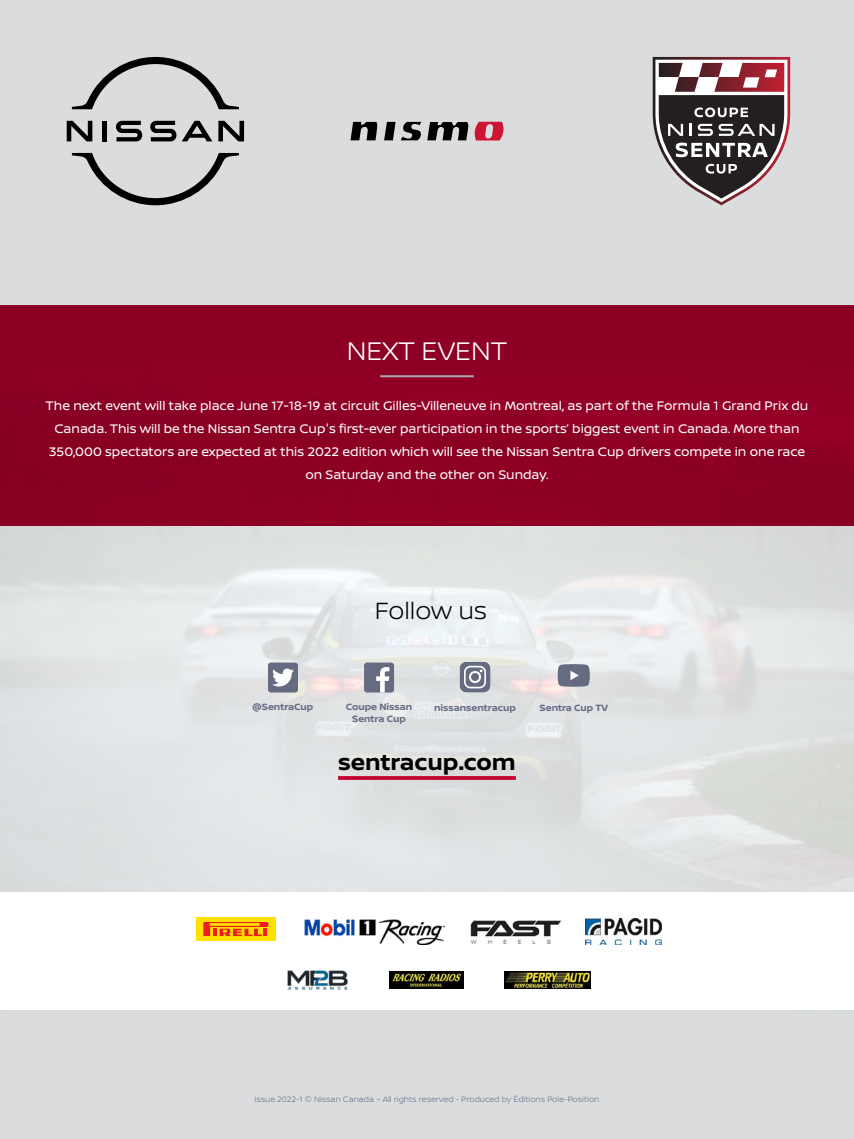
<style>
.page{position:relative;width:854px;height:1139px;background:#fff}
.page>*{position:absolute;margin:0;border:0;box-sizing:border-box;transform-origin:0 0}
.S-titre_rouge{font:300 27px "Nissan Brand";color:#fff}
.t1{font:300 25px "Nissan Brand";color:#000}
.t2{font:700 23.38px "Nissan Brand";color:#000}
.S-titre_rouge-2{font:13.12px/23.2px "Nissan Brand";color:#fff;text-align:center}
.t3{font:700 9.62px/11.5px "Nissan Brand";color:#656c82;text-align:center}
.t4{font:300 8.25px "Nissan Brand";color:#656c82}
</style>
<div class="page">
<div style="left:0;top:0;width:853px;height:1138px;background:#dadcde"></div>
<img style="left:0;top:525px;width:853px;height:485px">
<div style="left:268px;top:662px;width:30px;height:30px;background:#656c82;border-radius:3px"></div>
<svg style="left:272px;top:668px;width:22px;height:18px"></svg>
<div style="left:364px;top:662px;width:30px;height:30px;background:#656c82;border-radius:3px"></div>
<svg style="left:376px;top:667px;width:13px;height:25px"></svg>
<svg style="left:459px;top:662px;width:31px;height:30px"></svg>
<svg style="left:460px;top:662px;width:30px;height:30px"></svg>
<svg style="left:557px;top:664px;width:32px;height:22px"></svg>
<div style="left:0;top:892px;width:853px;height:117px;background:#fff"></div>
<div style="left:196px;top:917px;width:79px;height:23px;background:#ffe100"></div>
<svg style="left:203px;top:922px;width:65px;height:14px"></svg>
<img style="left:304px;top:919px;width:140px;height:25px">
<img style="left:470px;top:920px;width:92px;height:24px">
<img style="left:585px;top:918px;width:76px;height:26px">
<img style="left:287px;top:970px;width:61px;height:19px">
<img style="left:504px;top:971px;width:86px;height:17px">
<img style="left:389px;top:971px;width:74px;height:17px">
<div style="left:0;top:305px;width:853px;height:220px;background:#8d0024"></div>
<hr style="left:338px;top:776px;width:177px;height:3px;background:#c3002f">
<hr style="left:380px;top:375px;width:93px;height:2px;background:#a9adb9">
<svg style="left:652px;top:57px;width:138px;height:148px"></svg>
<svg style="left:72px;top:57px;width:167px;height:52px"></svg>
<svg style="left:72px;top:153px;width:167px;height:52px"></svg>
<div style="left:102px;top:121px;width:5px;height:20px;background:#000"></div>
<svg style="left:67px;top:121px;width:25px;height:20px"></svg>
<svg style="left:182px;top:121px;width:30px;height:20px"></svg>
<svg style="left:150px;top:121px;width:26px;height:20px"></svg>
<svg style="left:116px;top:121px;width:26px;height:20px"></svg>
<svg style="left:218px;top:121px;width:26px;height:20px"></svg>
<svg style="left:350px;top:122px;width:27px;height:18px"></svg>
<svg style="left:384px;top:122px;width:84px;height:18px"></svg>
<svg style="left:474px;top:122px;width:29px;height:18px"></svg>
<p class="S-titre_rouge" style="left:347px;top:331px;width:162px">NEXT EVENT</p>
<p class="S-titre_rouge-2" style="left:46px;top:393px;width:764px">The next event will take place June 17-18-19 at circuit Gilles-Villeneuve in Montreal, as part of the Formula 1 Grand Prix du Canada. This will be the Nissan Sentra Cup's first-ever participation in the sports’ biggest event in Canada. More than 350,000 spectators are expected at this 2022 edition which will see the Nissan Sentra Cup drivers compete in one race on Saturday and the other on Sunday.</p>
<p class="t1" style="left:375px;top:592px;width:114px">Follow us</p>
<p class="t3" style="left:252px;top:700px;width:62px">@SentraCup</p>
<p class="t3" style="left:346px;top:701px;width:68px">Coupe Nissan<br>Sentra Cup</p>
<p class="t3" style="left:434px;top:701px;width:83px">nissansentracup</p>
<p class="t3" style="left:539px;top:701px;width:70px">Sentra Cup TV</p>
<p class="t2" style="left:338px;top:745px;width:179px">sentracup.com</p>
<p class="t4" style="left:254px;top:1093px;width:346px">Issue 2022-1 © Nissan Canada – All rights reserved - Produced by Éditions Pole-Position</p>
</div>
